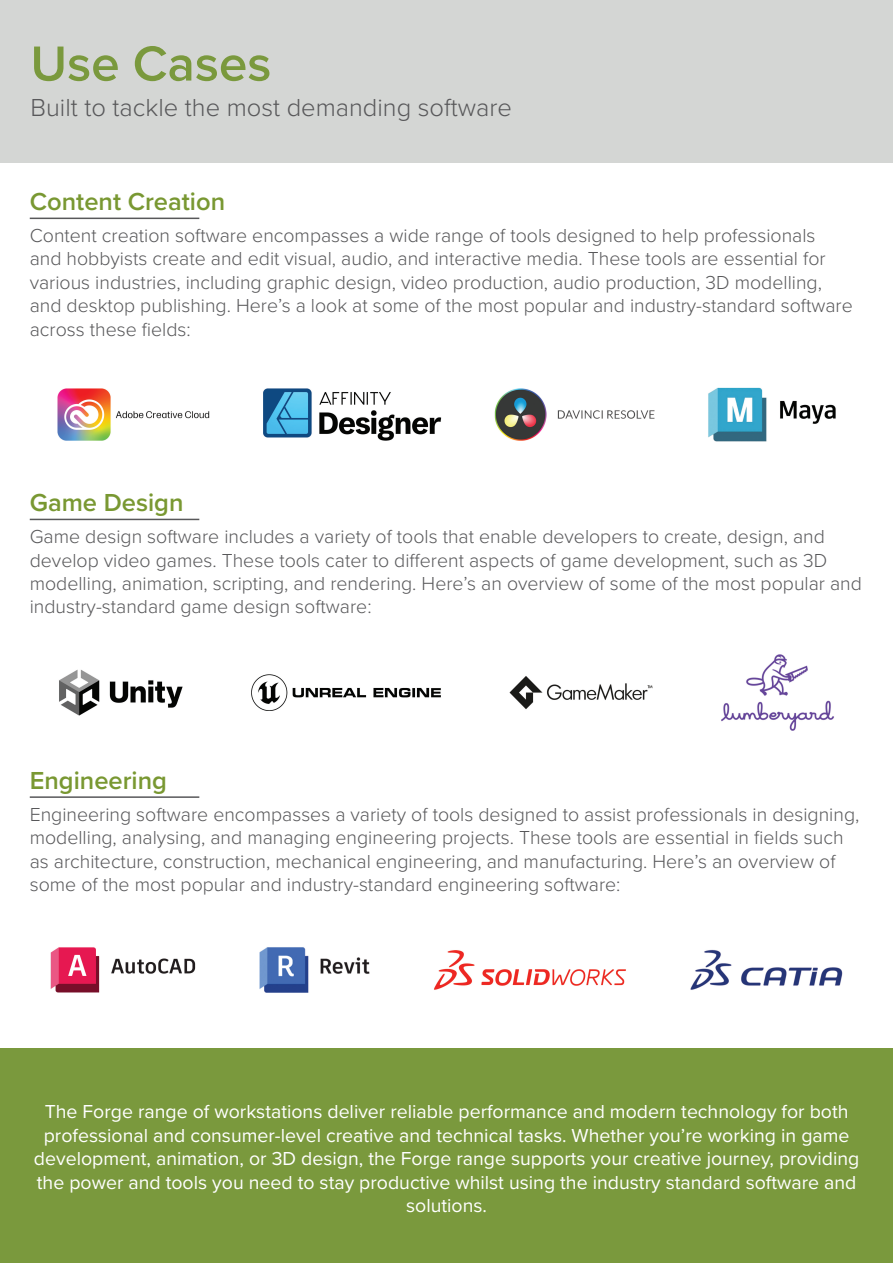
<style>
.page{position:relative;width:893px;height:1263px;background:#fff}
.page>*{position:absolute;margin:0;border:0;box-sizing:border-box;transform-origin:0 0}
.t1{font:600 51px "Proxima Nova";color:#7a993d}
.Body_text{font:300 25.5px "Proxima Nova";color:#58585a}
.Body_text-2{font:600 25.5px "Proxima Nova";color:#799832}
.t2{font:300 19.5px/23.4px "Proxima Nova";color:#58585a}
.t3{font:19.5px/23.4px "Proxima Nova";color:#fff;text-align:center}
</style>
<div class="page">
<div style="left:0;top:1049px;width:893px;height:214px;background:#7a993d"></div>
<div style="left:0;top:0;width:893px;height:162px;background:#d4d6d4"></div>
<hr style="left:30px;top:218px;width:169px;height:1px;background:#58585a">
<hr style="left:30px;top:519px;width:169px;height:1px;background:#58585a">
<hr style="left:30px;top:796px;width:169px;height:2px;background:#58585a">
<img style="left:57px;top:387px;width:779px;height:55px">
<img style="left:59px;top:654px;width:775px;height:77px">
<img style="left:50px;top:947px;width:793px;height:46px">
<p class="t1" style="left:30px;top:26px;width:242px">Use Cases</p>
<p class="Body_text" style="left:30px;top:89px;width:483px">Built to tackle the most demanding software</p>
<p class="Body_text-2" style="left:30px;top:183px;width:197px">Content Creation</p>
<p class="t2" style="left:30px;top:223px;width:824px">Content creation software encompasses a wide range of tools designed to help professionals<br>and hobbyists create and edit visual, audio, and interactive media. These tools are essential for various industries, including graphic design, video production, audio production, 3D modelling, and desktop publishing. Here’s a look at some of the most popular and industry-standard software across these fields:</p>
<p class="Body_text-2" style="left:30px;top:484px;width:155px">Game Design</p>
<p class="t2" style="left:30px;top:524px;width:834px">Game design software includes a variety of tools that enable developers to create, design, and develop video games. These tools cater to different aspects of game development, such as 3D modelling, animation, scripting, and rendering. Here’s an overview of some of the most popular and industry-standard game design software:</p>
<p class="Body_text-2" style="left:30px;top:761px;width:139px">Engineering</p>
<p class="t2" style="left:30px;top:801px;width:831px">Engineering software encompasses a variety of tools designed to assist professionals in designing, modelling, analysing, and managing engineering projects. These tools are essential in fields such as architecture, construction, mechanical engineering, and manufacturing. Here’s an overview of some of the most popular and industry-standard engineering software:</p>
<p class="t3" style="left:34px;top:1099px;width:827px">The Forge range of workstations deliver reliable performance and modern technology for both professional and consumer-level creative and technical tasks. Whether you’re working in game development, animation, or 3D design, the Forge range supports your creative journey, providing the power and tools you need to stay productive whilst using the industry standard software and solutions.</p>
</div>
